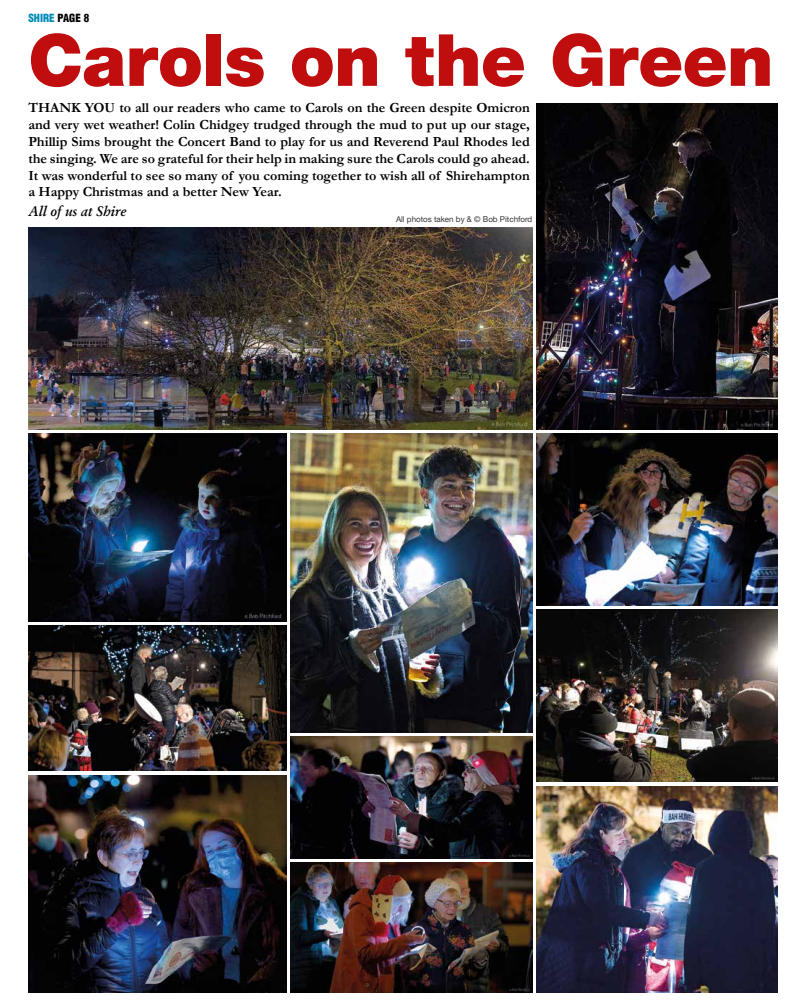
<style>
.page{position:relative;width:806px;height:1007px;background:#fff}
.page>*{position:absolute;margin:0;border:0;box-sizing:border-box;transform-origin:0 0}
.t1{font:900 72px "Helvetica Neue LTW1 G";letter-spacing:-.01em;color:#c00d0e}
.t2{font:700 14px/16.8px "Garamond";color:#000;text-align:justify}
.t3{font:italic 600 14px "Garamond";color:#000}
.t4{font:900 condensed 11px "Helvetica LT";color:#008ab7}
.t5{font:8px "Helvetica Neue LTW1 G";color:#000}
.s1{color:#000}
</style>
<div class="page">
<img style="left:28px;top:227px;width:504px;height:202px">
<img style="left:536px;top:103px;width:241px;height:326px">
<img style="left:536px;top:786px;width:241px;height:206px">
<img style="left:28px;top:775px;width:258px;height:217px">
<img style="left:536px;top:433px;width:241px;height:172px">
<img style="left:291px;top:862px;width:241px;height:130px">
<img style="left:290px;top:433px;width:242px;height:299px">
<img style="left:536px;top:609px;width:241px;height:171px">
<img style="left:28px;top:625px;width:258px;height:145px">
<img style="left:290px;top:736px;width:242px;height:122px">
<img style="left:28px;top:433px;width:258px;height:188px">
<p class="t4" style="left:28px;top:11px;width:62px">SHIRE <span class="s1">PAGE 8</span></p>
<h1 class="t1" style="left:28px;top:17px;width:746px">Carols on the Green</h1>
<p class="t2" style="left:28px;top:99px;width:502px">THANK YOU to all our readers who came to Carols on the Green despite Omicron and very wet weather! Colin Chidgey trudged through the mud to put up our stage, Phillip Sims brought the Concert Band to play for us and Reverend Paul Rhodes led the singing. We are so grateful for their help in making sure the Carols could go ahead.<br>It was wonderful to see so many of you coming together to wish all of Shirehampton a Happy Christmas and a better New Year.</p>
<p class="t3" style="left:28px;top:202px;width:100px">All of us at Shire</p>
<p class="t5" style="left:396px;top:214px;width:138px">All photos taken by &amp; © Bob Pitchford</p>
</div>
